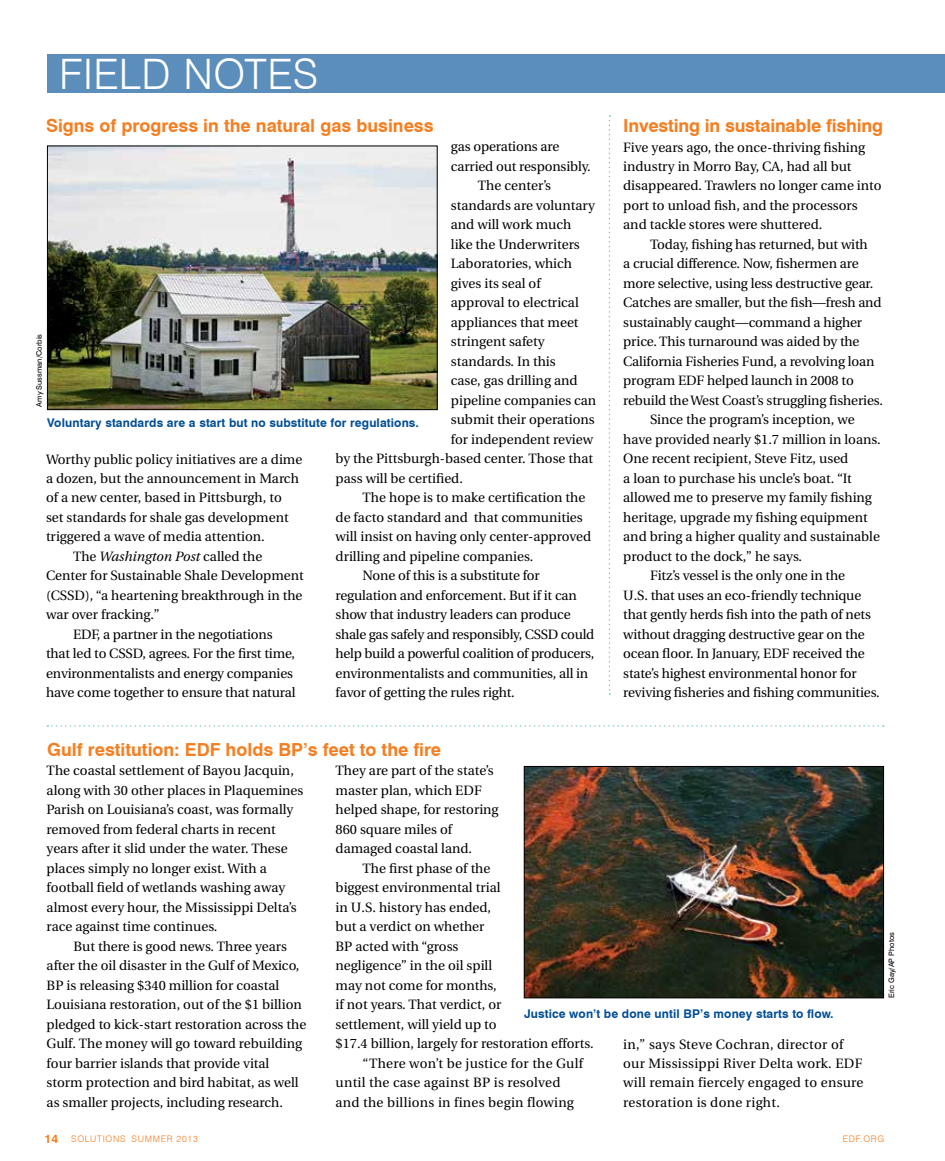
<style>
.page{position:relative;width:945px;height:1161px;background:#fff}
.page>*{position:absolute;margin:0;border:0;box-sizing:border-box;transform-origin:0 0}
.t1{font:300 42px "Swiss 721 BT";color:#fff}
.t2{font:700 18px "Swiss 721 BT";color:#f57e20}
.t3{font:13.5px/19.5px "Utopia";color:#000}
.t4{font:13.5px/19.5px "Utopia";letter-spacing:.02em;color:#000}
.t5{font:13.5px "Utopia";letter-spacing:-.02em;color:#000}
.t6{font:italic 13.5px "Utopia";color:#000}
.t7{font:700 12px "Swiss 721 BT";letter-spacing:.01em;color:#004e95}
.t8{font:300 9px "Swiss 721 BT";letter-spacing:.08em;color:#f57e20}
.t9{font:7.5px "Swiss 721 BT";color:#000}
.s1{font-style:normal}
.s2{font-weight:700;font-size:12px}
</style>
<div class="page">
<div style="left:47px;top:54px;width:898px;height:39px;background:#5c8ebb"></div>
<img style="left:49px;top:148px;width:386px;height:260px">
<div style="left:47px;top:146px;width:390px;height:264px;border:1px solid #000"></div>
<svg style="left:609px;top:115px;width:1px;height:580px"></svg>
<svg style="left:47px;top:725px;width:837px;height:2px"></svg>
<img style="left:526px;top:768px;width:356px;height:228px">
<div style="left:524px;top:766px;width:360px;height:232px;border:1px solid #000"></div>
<h1 class="t1" style="left:59px;top:49px;width:23px">FIELD</h1>
<h1 class="t1" style="left:183px;top:49px;width:27px">NOTES</h1>
<h2 class="t2" style="left:46px;top:115px;width:389px">Signs of progress in the natural gas business</h2>
<p class="t3" style="left:451px;top:137px;width:110px">gas operations are</p>
<p class="t3" style="left:451px;top:157px;width:141px">carried out responsibly.</p>
<p class="t3" style="left:478px;top:176px;width:75px">The center’s</p>
<p class="t3" style="left:451px;top:196px;width:145px">standards are voluntary</p>
<p class="t3" style="left:451px;top:215px;width:122px">and will work much</p>
<p class="t3" style="left:451px;top:235px;width:130px">like the Underwriters</p>
<p class="t3" style="left:451px;top:254px;width:123px">Laboratories, which</p>
<p class="t3" style="left:451px;top:274px;width:91px">gives its seal of</p>
<p class="t3" style="left:451px;top:293px;width:129px">approval to electrical</p>
<p class="t3" style="left:451px;top:313px;width:129px">appliances that meet</p>
<p class="t3" style="left:451px;top:332px;width:95px">stringent safety</p>
<p class="t3" style="left:451px;top:352px;width:106px">standards. In this</p>
<p class="t3" style="left:451px;top:371px;width:128px">case, gas drilling and</p>
<p class="t3" style="left:451px;top:391px;width:147px">pipeline companies can</p>
<p class="t3" style="left:451px;top:410px;width:145px">submit their operations</p>
<p class="t3" style="left:451px;top:430px;width:144px">for independent review</p>
<p class="t3" style="left:336px;top:449px;width:259px">by the Pittsburgh-based center. Those that</p>
<p class="t3" style="left:336px;top:469px;width:129px">pass will be certified.</p>
<p class="t3" style="left:363px;top:488px;width:224px">The hope is to make certification the</p>
<p class="t3" style="left:336px;top:508px;width:249px">de facto standard and that communities</p>
<p class="t3" style="left:336px;top:527px;width:257px">will insist on having only center-approved</p>
<p class="t3" style="left:336px;top:547px;width:199px">drilling and pipeline companies.</p>
<p class="t3" style="left:363px;top:566px;width:179px">None of this is a substitute for</p>
<p class="t3" style="left:336px;top:586px;width:243px">regulation and enforcement. But if it can</p>
<p class="t3" style="left:336px;top:605px;width:237px">show that industry leaders can produce</p>
<p class="t5" style="left:336px;top:627px;width:260px">shale gas safely and responsibly, CSSD could</p>
<p class="t5" style="left:336px;top:646px;width:260px">help build a powerful coalition of producers,</p>
<p class="t3" style="left:336px;top:664px;width:254px">environmentalists and communities, all in</p>
<p class="t3" style="left:336px;top:683px;width:181px">favor of getting the rules right.</p>
<p class="t9" style="left:34px;top:407px;width:74px;rotate:-90deg">Amy Sussman/Corbis</p>
<p class="t7" style="left:47px;top:415px;width:373px">Voluntary standards are a start but no substitute for regulations.</p>
<p class="t3" style="left:46px;top:449px;width:258px">Worthy public policy initiatives are a dime</p>
<p class="t3" style="left:46px;top:469px;width:254px">a dozen, but the announcement in March</p>
<p class="t3" style="left:46px;top:488px;width:237px">of a new center, based in Pittsburgh, to</p>
<p class="t3" style="left:46px;top:508px;width:244px">set standards for shale gas development</p>
<p class="t3" style="left:46px;top:527px;width:220px">triggered a wave of media attention.</p>
<p class="t6" style="left:73px;top:549px;width:191px"><span class="s1">The</span> Washington Post <span class="s1">called the</span></p>
<p class="t3" style="left:46px;top:566px;width:259px">Center for Sustainable Shale Development</p>
<p class="t3" style="left:46px;top:586px;width:258px">(CSSD), “a heartening breakthrough in the</p>
<p class="t3" style="left:46px;top:605px;width:115px">war over fracking.”</p>
<p class="t3" style="left:73px;top:625px;width:201px">EDF, a partner in the negotiations</p>
<p class="t3" style="left:46px;top:644px;width:251px">that led to CSSD, agrees. For the first time,</p>
<p class="t3" style="left:46px;top:664px;width:249px">environmentalists and energy companies</p>
<p class="t3" style="left:46px;top:683px;width:251px">have come together to ensure that natural</p>
<h2 class="t2" style="left:47px;top:739px;width:396px">Gulf restitution: EDF holds BP’s feet to the fire</h2>
<h2 class="t2" style="left:623px;top:115px;width:261px">Investing in sustainable fishing</h2>
<p class="t3" style="left:623px;top:137px;width:260px">Five years ago, the once-thriving fishing industry in Morro Bay, CA, had all but disappeared. Trawlers no longer came into port to unload fish, and the processors and tackle stores were shuttered.</p>
<p class="t3" style="left:650px;top:235px;width:219px">Today, fishing has returned, but with</p>
<p class="t3" style="left:623px;top:254px;width:237px">a crucial difference. Now, fishermen are</p>
<p class="t3" style="left:623px;top:274px;width:252px">more selective, using less destructive gear.</p>
<p class="t3" style="left:623px;top:293px;width:260px">Catches are smaller, but the fish—fresh and</p>
<p class="t3" style="left:623px;top:313px;width:240px">sustainably caught—command a higher</p>
<p class="t3" style="left:623px;top:332px;width:238px">price. This turnaround was aided by the</p>
<p class="t3" style="left:623px;top:352px;width:253px">California Fisheries Fund, a revolving loan</p>
<p class="t3" style="left:623px;top:371px;width:232px">program EDF helped launch in 2008 to</p>
<p class="t3" style="left:623px;top:391px;width:261px">rebuild the West Coast’s struggling fisheries.</p>
<p class="t3" style="left:650px;top:410px;width:206px">Since the program’s inception, we</p>
<p class="t3" style="left:623px;top:430px;width:259px">have provided nearly $1.7 million in loans.</p>
<p class="t3" style="left:623px;top:449px;width:227px">One recent recipient, Steve Fitz, used</p>
<p class="t3" style="left:623px;top:469px;width:230px">a loan to purchase his uncle’s boat. “It</p>
<p class="t3" style="left:623px;top:488px;width:250px">allowed me to preserve my family fishing</p>
<p class="t3" style="left:623px;top:508px;width:246px">heritage, upgrade my fishing equipment</p>
<p class="t3" style="left:623px;top:527px;width:258px">and bring a higher quality and sustainable</p>
<p class="t3" style="left:623px;top:547px;width:180px">product to the dock,” he says.</p>
<p class="t3" style="left:650px;top:566px;width:196px">Fitz’s vessel is the only one in the</p>
<p class="t3" style="left:623px;top:586px;width:240px">U.S. that uses an eco-friendly technique</p>
<p class="t3" style="left:623px;top:605px;width:249px">that gently herds fish into the path of nets</p>
<p class="t3" style="left:623px;top:625px;width:243px">without dragging destructive gear on the</p>
<p class="t3" style="left:623px;top:644px;width:243px">ocean floor. In January, EDF received the</p>
<p class="t3" style="left:623px;top:664px;width:235px">state’s highest environmental honor for</p>
<p class="t3" style="left:623px;top:683px;width:258px">reviving fisheries and fishing communities.</p>
<p class="t3" style="left:47px;top:761px;width:258px">The coastal settlement of Bayou Jacquin, along with 30 other places in Plaquemines Parish on Louisiana’s coast, was formally removed from federal charts in recent years after it slid under the water. These places simply no longer exist. With a football field of wetlands washing away almost every hour, the Mississippi Delta’s race against time continues.</p>
<p class="t3" style="left:47px;top:937px;width:261px;text-indent:27px">But there is good news. Three years after the oil disaster in the Gulf of Mexico, BP is releasing $340 million for coastal Louisiana restoration, out of the $1 billion pledged to kick-start restoration across the Gulf. The money will go toward rebuilding four barrier islands that provide vital storm protection and bird habitat, as well as smaller projects, including research.</p>
<p class="t3" style="left:336px;top:761px;width:165px">They are part of the state’s master plan, which EDF helped shape, for restoring<br>860 square miles of damaged coastal land.</p>
<p class="t3" style="left:363px;top:859px;width:129px">The first phase of the</p>
<p class="t3" style="left:336px;top:878px;width:166px">biggest environmental trial</p>
<p class="t3" style="left:336px;top:898px;width:157px">in U.S. history has ended,</p>
<p class="t3" style="left:336px;top:917px;width:150px">but a verdict on whether</p>
<p class="t3" style="left:336px;top:937px;width:124px">BP acted with “gross</p>
<p class="t3" style="left:336px;top:956px;width:158px">negligence” in the oil spill</p>
<p class="t3" style="left:336px;top:976px;width:163px">may not come for months,</p>
<p class="t3" style="left:336px;top:995px;width:167px">if not years. That verdict, or</p>
<p class="t3" style="left:336px;top:1015px;width:163px">settlement, will yield up to</p>
<p class="t3" style="left:336px;top:1034px;width:260px">$17.4 billion, largely for restoration efforts.</p>
<p class="t4" style="left:363px;top:1054px;width:222px">“There won’t be justice for the Gulf</p>
<p class="t4" style="left:336px;top:1073px;width:226px">until the case against BP is resolved</p>
<p class="t4" style="left:336px;top:1092px;width:240px">and the billions in fines begin flowing</p>
<p class="t7" style="left:524px;top:1007px;width:311px">Justice won’t be done until BP’s money starts to flow.</p>
<p class="t4" style="left:623px;top:1034px;width:242px">in,” says Steve Cochran, director of our Mississippi River Delta work. EDF will remain fiercely engaged to ensure restoration is done right.</p>
<p class="t9" style="left:887px;top:998px;width:67px;rotate:-90deg">Eric Gay/AP Photos</p>
<p class="t8" style="left:45px;top:1133px;width:155px"><span class="s2">14</span> SOLUTIONS SUMMER 2013</p>
<p class="t8" style="left:843px;top:1133px;width:43px">EDF.ORG</p>
</div>
